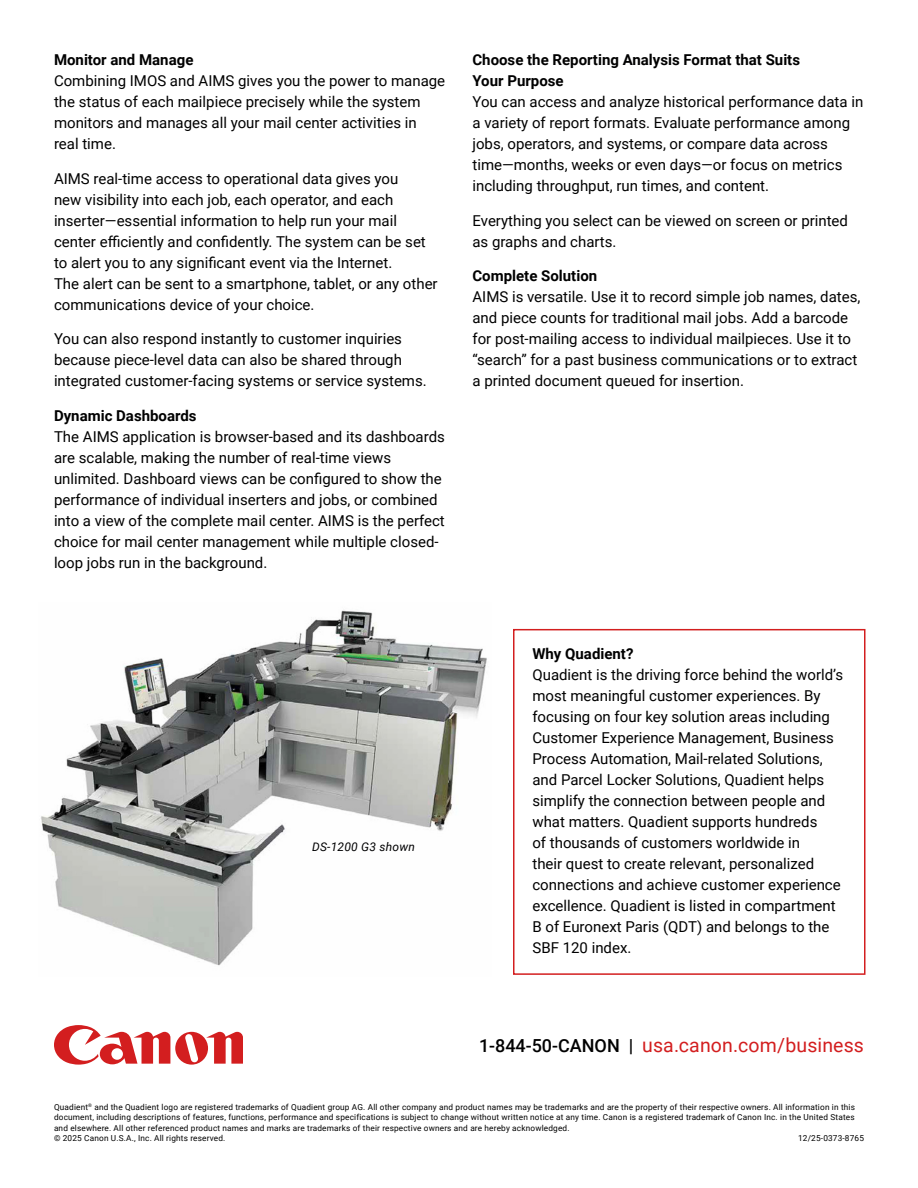
<style>
.page{position:relative;width:918px;height:1188px;background:#fff}
.page>*{position:absolute;margin:0;border:0;box-sizing:border-box;transform-origin:0 0}
.CTA_Phone_Number_-_Flush_Right{font:19.5px "Roboto";letter-spacing:.005em;color:#d31e1f}
.Body_Copy{font:15px/21px "Roboto";color:#000001}
._3rd_Header{font:700 15px/21px "Roboto";color:#000001}
.Footnote{font:italic 12px "Roboto";letter-spacing:.02em;color:#000001}
.Legal_Disclaimer{font:8.25px/10.5px "Roboto";letter-spacing:.02em;color:#000001;text-align:justify}
.s1{font-weight:500;font-size:18px;color:#000001}
</style>
<div class="page">
<img style="left:41px;top:610px;width:446px;height:356px">
<div style="left:513px;top:629px;width:353px;height:346px;border:2px solid #d31e1f"></div>
<svg style="left:54px;top:1025px;width:189px;height:40px"></svg>
<h3 class="_3rd_Header" style="left:54px;top:49px;width:141px">Monitor and Manage</h3>
<p class="Body_Copy" style="left:54px;top:70px;width:393px">Combining IMOS and AIMS gives you the power to manage the status of each mailpiece precisely while the system monitors and manages all your mail center activities in<br>real time.</p>
<p class="Body_Copy" style="left:54px;top:167px;width:385px">AIMS real-time access to operational data gives you<br>new visibility into each job, each operator, and each inserter—essential information to help run your mail center efficiently and confidently. The system can be set to alert you to any significant event via the Internet.<br>The alert can be sent to a smartphone, tablet, or any other communications device of your choice.</p>
<p class="Body_Copy" style="left:54px;top:328px;width:374px">You can also respond instantly to customer inquiries because piece-level data can also be shared through integrated customer-facing systems or service systems.</p>
<h3 class="_3rd_Header" style="left:54px;top:404px;width:144px">Dynamic Dashboards</h3>
<p class="Body_Copy" style="left:54px;top:425px;width:392px">The AIMS application is browser-based and its dashboards are scalable, making the number of real-time views unlimited. Dashboard views can be configured to show the performance of individual inserters and jobs, or combined into a view of the complete mail center. AIMS is the perfect choice for mail center management while multiple closed&shy;loop jobs run in the background.</p>
<h3 class="_3rd_Header" style="left:472px;top:49px;width:329px">Choose the Reporting Analysis Format that Suits<br>Your Purpose</h3>
<p class="Body_Copy" style="left:472px;top:91px;width:392px">You can access and analyze historical performance data in a variety of report formats. Evaluate performance among jobs, operators, and systems, or compare data across time—months, weeks or even days—or focus on metrics including throughput, run times, and content.</p>
<p class="Body_Copy" style="left:472px;top:209px;width:377px">Everything you select can be viewed on screen or printed as graphs and charts.</p>
<h3 class="_3rd_Header" style="left:472px;top:265px;width:126px">Complete Solution</h3>
<p class="Body_Copy" style="left:472px;top:286px;width:389px">AIMS is versatile. Use it to record simple job names, dates, and piece counts for traditional mail jobs. Add a barcode for post-mailing access to individual mailpieces. Use it to “search” for a past business communications or to extract a printed document queued for insertion.</p>
<p class="Footnote" style="left:312px;top:838px;width:104px">DS-1200 G3 shown</p>
<h3 class="_3rd_Header" style="left:532px;top:642px;width:103px">Why Quadient?</h3>
<p class="Body_Copy" style="left:532px;top:663px;width:312px">Quadient is the driving force behind the world’s most meaningful customer experiences. By focusing on four key solution areas including Customer Experience Management, Business Process Automation, Mail-related Solutions, and Parcel Locker Solutions, Quadient helps simplify the connection between people and what matters. Quadient supports hundreds<br>of thousands of customers worldwide in<br>their quest to create relevant, personalized connections and achieve customer experience excellence. Quadient is listed in compartment B of Euronext Paris (QDT) and belongs to the SBF 120 index.</p>
<p class="CTA_Phone_Number_-_Flush_Right" style="left:479px;top:1032px;width:386px"><span class="s1">1-844-50-CANON |</span> usa.canon.com/business</p>
<p class="Legal_Disclaimer" style="left:54px;top:1101px;width:803px">Quadient<sup>®</sup> and the Quadient logo are registered trademarks of Quadient group AG. All other company and product names may be trademarks and are the property of their respective owners. All information in this document, including descriptions of features, functions, performance and specifications is subject to change without written notice at any time. Canon is a registered trademark of Canon Inc. in the United States and elsewhere. All other referenced product names and marks are trademarks of their respective owners and are hereby acknowledged.</p>
<p class="Legal_Disclaimer" style="left:54px;top:1133px;width:173px">© 2025 Canon U.S.A., Inc. All rights reserved.</p>
<p class="Legal_Disclaimer" style="left:798px;top:1133px;width:67px">12/25-0373-8765</p>
</div>
